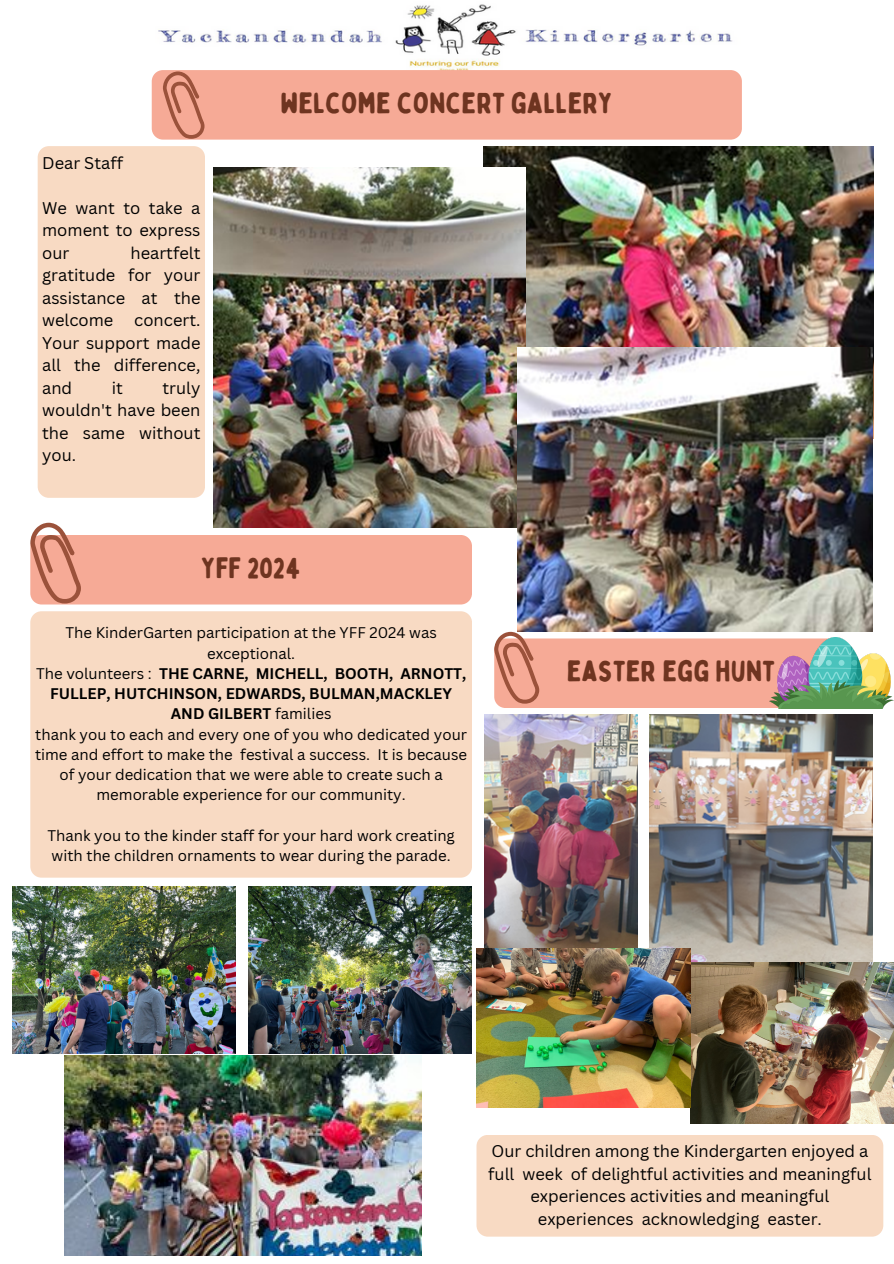
<style>
.page{position:relative;width:894px;height:1264px;background:#fff}
.page>*{position:absolute;margin:0;border:0;box-sizing:border-box;transform-origin:0 0}
.t1{font:29.25px "Bobby Jones Soft";color:#6e3420}
.t2{font:16.5px/22.5px "Canva Sans";color:#000;text-align:justify}
.t3{font:15px/20.2px "Canva Sans";color:#000;text-align:center}
.s1{font-weight:700}
</style>
<div class="page">
<img style="left:154px;top:4px;width:585px;height:70px">
<div style="left:38px;top:146px;width:167px;height:351px;background:#f8dac3;border-radius:11px"></div>
<img style="left:484px;top:146px;width:389px;height:293px">
<img style="left:213px;top:168px;width:312px;height:360px">
<div style="left:152px;top:70px;width:589px;height:70px;background:#f6aa96;border-radius:11px"></div>
<img style="left:517px;top:348px;width:355px;height:283px">
<div style="left:494px;top:638px;width:353px;height:70px;background:#f6aa96;border-radius:11px"></div>
<img style="left:649px;top:714px;width:223px;height:248px">
<div style="left:476px;top:1134px;width:407px;height:102px;background:#f8dac3;border-radius:11px"></div>
<img style="left:484px;top:714px;width:153px;height:234px">
<img style="left:769px;top:637px;width:124px;height:71px">
<svg style="left:163px;top:71px;width:41px;height:68px"></svg>
<div style="left:30px;top:535px;width:442px;height:69px;background:#f6aa96;border-radius:11px"></div>
<div style="left:30px;top:611px;width:441px;height:266px;background:#f8dac3;border-radius:11px"></div>
<img style="left:65px;top:1055px;width:356px;height:200px">
<img style="left:249px;top:886px;width:222px;height:167px">
<img style="left:13px;top:886px;width:223px;height:167px">
<img style="left:690px;top:962px;width:203px;height:161px">
<img style="left:476px;top:948px;width:214px;height:159px">
<svg style="left:30px;top:522px;width:51px;height:81px"></svg>
<svg style="left:494px;top:632px;width:45px;height:71px"></svg>
<h2 class="t2" style="left:42px;top:151px;width:82px">Dear Staff</h2>
<p class="t2" style="left:42px;top:196px;width:160px">We want to take a moment to express our</p>
<p class="t2" style="left:42px;top:241px;width:160px;text-indent:88px">heartfelt gratitude for your assistance at the welcome</p>
<p class="t2" style="left:42px;top:308px;width:160px;text-indent:92px">concert.<br>Your support made all the difference, and</p>
<p class="t2" style="left:42px;top:376px;width:160px;text-indent:120px">truly wouldn't have been the same without you.</p>
<p class="t2" style="left:112px;top:376px;width:13px">it</p>
<p class="t1" style="left:280px;top:85px;width:334px">WELCOME CONCERT GALLERY</p>
<h2 class="t1" style="left:201px;top:549px;width:101px">YFF 2024</h2>
<p class="t3" style="left:35px;top:622px;width:433px">The KinderGarten participation at the YFF 2024 was exceptional.<br>The volunteers : <span class="s1">THE CARNE, MICHELL, BOOTH, ARNOTT, FULLEP, HUTCHINSON, EDWARDS, BULMAN,MACKLEY AND GILBERT</span> families<br>thank you to each and every one of you who dedicated your time and effort to make the festival a success. It is because of your dedication that we were able to create such a memorable experience for our community.</p>
<p class="t3" style="left:47px;top:825px;width:409px;text-align:left">Thank you to the kinder staff for your hard work creating with the children ornaments to wear during the parade.</p>
<p class="t1" style="left:566px;top:653px;width:209px">EASTER EGG HUNT</p>
<h1 class="t2" style="left:488px;top:1139px;width:384px;text-align:center">Our children among the Kindergarten enjoyed a full week of delightful activities and meaningful experiences activities and meaningful experiences acknowledging easter.</h1>
</div>
